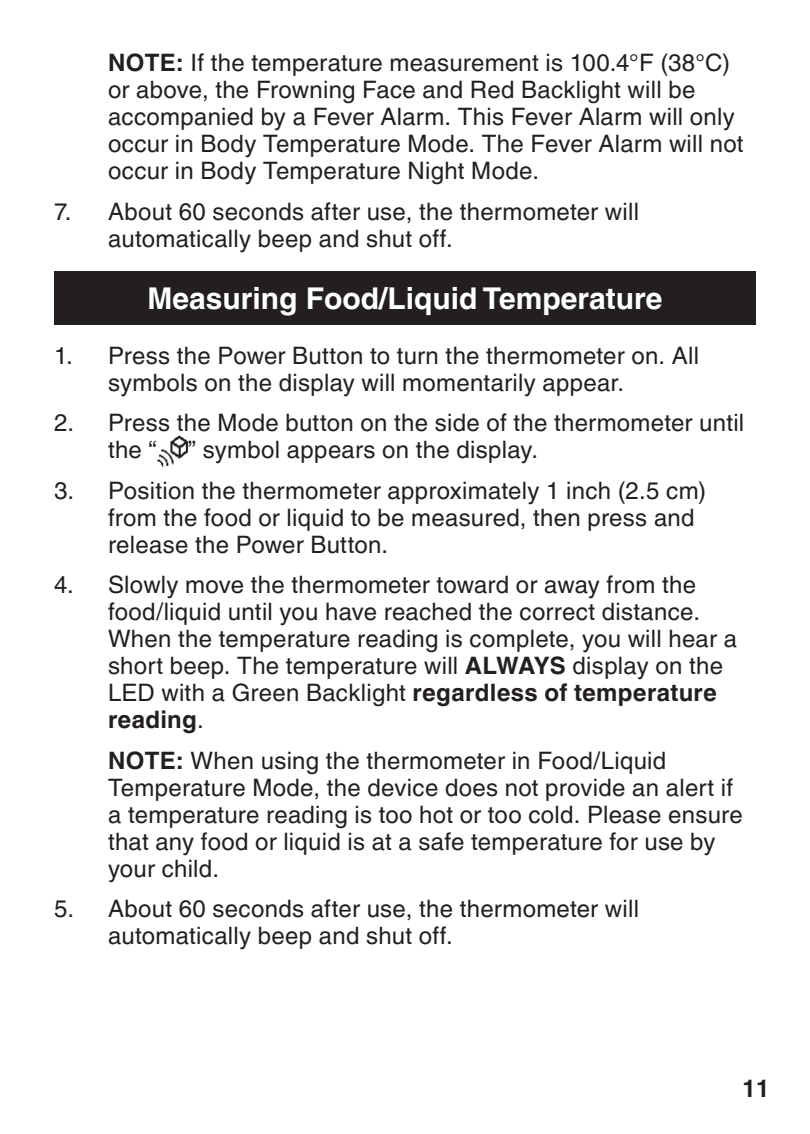
<style>
.page{position:relative;width:810px;height:1134px;background:#fff}
.page>*{position:absolute;margin:0;border:0;box-sizing:border-box;transform-origin:0 0}
.Heading_in_Document{font:700 30px "Helvetica LT Pro";color:#fff}
.t1{font:24px/27px "Helvetica LT Pro";letter-spacing:.01em;color:#231f20}
.t2{font:700 24px "Helvetica LT Pro";color:#231f20}
.s1{font-weight:700}
</style>
<div class="page">
<div style="left:54px;top:271px;width:702px;height:54px;background:#231f20"></div>
<img style="left:157px;top:435px;width:31px;height:32px">
<p class="t1" style="left:108px;top:49px;width:637px"><span class="s1">NOTE:</span> If the temperature measurement is 100.4°F (38°C) or above, the Frowning Face and Red Backlight will be accompanied by a Fever Alarm. This Fever Alarm will only occur in Body Temperature Mode. The Fever Alarm will not occur in Body Temperature Night Mode.</p>
<p class="t1" style="left:108px;top:198px;width:533px;text-indent:-54px">7. About 60 seconds after use, the thermometer will automatically beep and shut off.</p>
<p class="Heading_in_Document" style="left:147px;top:280px;width:517px">Measuring Food/Liquid Temperature</p>
<p class="t1" style="left:108px;top:342px;width:593px;text-indent:-54px">1. Press the Power Button to turn the thermometer on. All symbols on the display will momentarily appear.</p>
<p class="t1" style="left:108px;top:409px;width:638px;text-indent:-54px">2. Press the Mode button on the side of the thermometer until the “</p>
<p class="t1" style="left:188px;top:436px;width:352px">” symbol appears on the display.</p>
<p class="t1" style="left:108px;top:477px;width:600px;text-indent:-54px">3. Position the thermometer approximately 1 inch (2.5 cm) from the food or liquid to be measured, then press and release the Power Button.</p>
<p class="t1" style="left:108px;top:571px;width:631px;text-indent:-54px">4. Slowly move the thermometer toward or away from the food/liquid until you have reached the correct distance.<br>When the temperature reading is complete, you will hear a short beep. The temperature will <span class="s1">ALWAYS</span> display on the LED with a Green Backlight <span class="s1">regardless of temperature reading</span>.</p>
<p class="t1" style="left:108px;top:747px;width:636px"><span class="s1">NOTE:</span> When using the thermometer in Food/Liquid Temperature Mode, the device does not provide an alert if a temperature reading is too hot or too cold. Please ensure that any food or liquid is at a safe temperature for use by your child.</p>
<p class="t1" style="left:108px;top:895px;width:533px;text-indent:-54px">5. About 60 seconds after use, the thermometer will automatically beep and shut off.</p>
<p class="t2" style="left:743px;top:1074px;width:28px">11</p>
</div>
